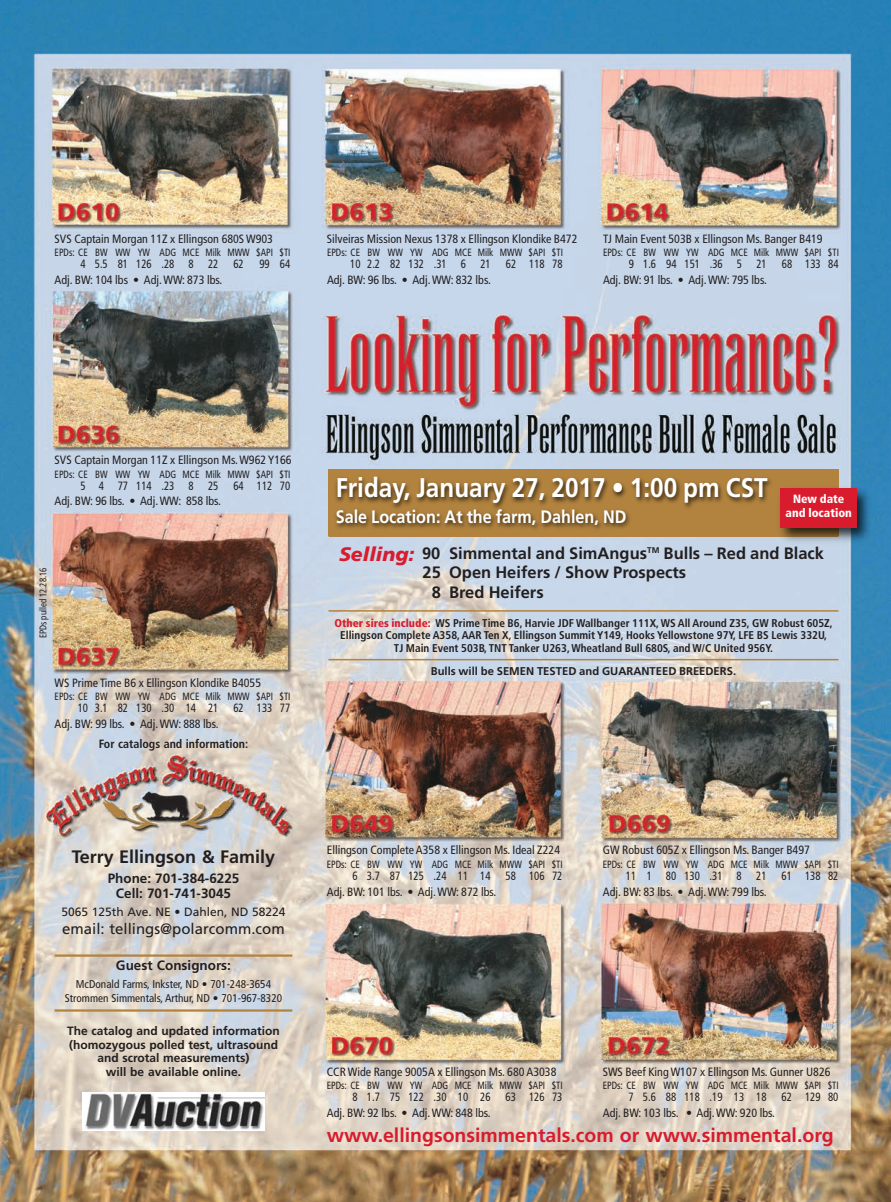
<style>
.page{position:relative;width:891px;height:1202px;background:#fff}
.page>*{position:absolute;margin:0;border:0;box-sizing:border-box;transform-origin:0 0}
.t1{font:700 27px "Frutiger";color:#fff;scale:.9 1}
.t2{font:700 19.5px "Frutiger";color:#d81c2d}
.t3{font:italic 900 19.5px "Frutiger";color:#d81c2d}
.t4{font:700 18px "Frutiger";color:#fff;scale:.9 1}
.t5{font:700 18px "Frutiger";color:#231f20}
.t6{font:700 16.5px "Frutiger";color:#231f20}
.t7{font:15px "Frutiger";color:#231f20}
.t8{font:700 13.5px/15px "Frutiger";color:#231f20;text-align:center}
.t9{font:condensed 12px "Frutiger";color:#231f20}
.t10{font:condensed 12px "Frutiger";color:#231f20;scale:.9 1}
.t11{font:700 12px/13.5px "Frutiger";color:#231f20;text-align:center}
.t12{font:12px "Frutiger";color:#231f20}
.t13{font:700 condensed 12px "Frutiger";color:#231f20}
.t14{font:900 condensed 12px/13.8px "Frutiger";color:#fff;text-align:center}
.t15{font:700 condensed 11.25px/12.8px "Frutiger";color:#231f20;text-align:center}
.t16{font:condensed 11.25px/13.5px "Frutiger";color:#231f20;text-align:center}
.t17{font:700 11.25px "Frutiger";color:#231f20}
.t18{font:condensed 10.5px "Frutiger";color:#231f20;scale:.9 1}
.t19{font:condensed 9.75px "Frutiger";color:#231f20;scale:.9 1}
.s1{font-weight:900;color:#d81c2d}
</style>
<div class="page">
<img style="left:0;top:0;width:891px;height:1202px">
<hr style="left:55px;top:954px;width:237px;height:2px;background:#b2833f">
<hr style="left:328px;top:610px;width:510px;height:1px;background:#b2833f">
<hr style="left:328px;top:659px;width:510px;height:1px;background:#b2833f">
<hr style="left:55px;top:1009px;width:237px;height:2px;background:#b2833f">
<img style="left:82px;top:1093px;width:183px;height:37px">
<img style="left:327px;top:468px;width:492px;height:82px">
<img style="left:773px;top:482px;width:103px;height:65px">
<div style="left:780px;top:488px;width:77px;height:39px;background:#d81c2d"></div>
<p class="t9" style="left:55px;top:234px;width:220px">SVS Captain Morgan 11Z x Ellingson 680S W903</p>
<p class="t18" style="left:55px;top:248px;width:264px">EPDs: CE BW WW YW ADG MCE Milk MWW $API $TI</p>
<p class="t10" style="left:80px;top:259px;width:155px">4 5.5 81 126 .28 8 22</p>
<p class="t10" style="left:233px;top:259px;width:13px">62</p>
<p class="t10" style="left:259px;top:259px;width:36px">99 64</p>
<p class="t9" style="left:55px;top:275px;width:169px">Adj. BW: 104 lbs • Adj. WW: 873 lbs.</p>
<p class="t9" style="left:327px;top:234px;width:252px">Silveiras Mission Nexus 1378 x Ellingson Klondike B472</p>
<p class="t18" style="left:327px;top:248px;width:264px">EPDs: CE BW WW YW ADG MCE Milk MWW $API $TI</p>
<p class="t10" style="left:350px;top:259px;width:158px">10 2.2 82 132 .31 6 21</p>
<p class="t10" style="left:506px;top:259px;width:65px">62 118 78</p>
<p class="t9" style="left:327px;top:275px;width:165px">Adj. BW: 96 lbs. • Adj. WW: 832 lbs.</p>
<p class="t9" style="left:603px;top:234px;width:221px">TJ Main Event 503B x Ellingson Ms. Banger B419</p>
<p class="t18" style="left:603px;top:248px;width:264px">EPDs: CE BW WW YW ADG MCE Milk MWW $API $TI</p>
<p class="t10" style="left:629px;top:259px;width:155px">9 1.6 94 151 .36 5 21</p>
<p class="t10" style="left:782px;top:259px;width:65px">68 133 84</p>
<p class="t9" style="left:603px;top:275px;width:165px">Adj. BW: 91 lbs. • Adj. WW: 795 lbs.</p>
<p class="t9" style="left:55px;top:455px;width:239px">SVS Captain Morgan 11Z x Ellingson Ms. W962 Y166</p>
<p class="t18" style="left:55px;top:470px;width:264px">EPDs: CE BW WW YW ADG MCE Milk MWW $API $TI</p>
<p class="t10" style="left:80px;top:480px;width:155px">5 4 77 114 .23 8 25</p>
<p class="t10" style="left:233px;top:480px;width:65px">64 112 70</p>
<p class="t9" style="left:55px;top:496px;width:168px">Adj. BW: 96 lbs. • Adj. WW: 858 lbs.</p>
<p class="t19" style="left:39px;top:638px;width:80px;rotate:-90deg">EPDs pulled 12.28.16</p>
<p class="t9" style="left:55px;top:677px;width:208px">WS Prime Time B6 x Ellingson Klondike B4055</p>
<p class="t18" style="left:55px;top:692px;width:264px">EPDs: CE BW WW YW ADG MCE Milk MWW $API $TI</p>
<p class="t10" style="left:78px;top:703px;width:158px">10 3.1 82 130 .30 14 21</p>
<p class="t10" style="left:233px;top:703px;width:65px">62 133 77</p>
<p class="t9" style="left:55px;top:719px;width:165px">Adj. BW: 99 lbs. • Adj. WW: 888 lbs.</p>
<p class="t13" style="left:99px;top:739px;width:151px">For catalogs and information:</p>
<h1 class="t1" style="left:336px;top:477px;width:481px">Friday, January 27, 2017 • 1:00 pm CST</h1>
<h3 class="t4" style="left:336px;top:509px;width:325px">Sale Location: At the farm, Dahlen, ND</h3>
<p class="t14" style="left:786px;top:493px;width:68px">New date and location</p>
<h3 class="t6" style="left:422px;top:546px;width:403px">90 Simmental and SimAngus<sup>TM</sup> Bulls – Red and Black</h3>
<h3 class="t6" style="left:423px;top:566px;width:265px">25 Open Heifers / Show Prospects</h3>
<h3 class="t6" style="left:432px;top:585px;width:113px">8 Bred Heifers</h3>
<p class="t15" style="left:335px;top:617px;width:500px"><span class="s1">Other sires include:</span> WS Prime Time B6, Harvie JDF Wallbanger 111X, WS All Around Z35, GW Robust 605Z,<br>Ellingson Complete A358, AAR Ten X, Ellingson Summit Y149, Hooks Yellowstone 97Y, LFE BS Lewis 332U,<br>TJ Main Event 503B, TNT Tanker U263, Wheatland Bull 680S, and W/C United 956Y.</p>
<p class="t17" style="left:431px;top:667px;width:307px">Bulls will be SEMEN TESTED and GUARANTEED BREEDERS.</p>
<h2 class="t3" style="left:339px;top:546px;width:77px">Selling:</h2>
<h3 class="t5" style="left:72px;top:850px;width:205px">Terry Ellingson &amp; Family</h3>
<p class="t8" style="left:108px;top:871px;width:133px">Phone: 701-384-6225<br>Cell: 701-741-3045</p>
<p class="t12" style="left:61px;top:907px;width:226px">5065 125th Ave. NE • Dahlen, ND 58224</p>
<p class="t7" style="left:62px;top:922px;width:224px">email: tellings@polarcomm.com</p>
<p class="t8" style="left:116px;top:959px;width:117px">Guest Consignors:</p>
<p class="t16" style="left:65px;top:978px;width:219px">McDonald Farms, Inkster, ND • 701-248-3654<br>Strommen Simmentals, Arthur, ND • 701-967-8320</p>
<p class="t11" style="left:67px;top:1025px;width:214px">The catalog and updated information (homozygous polled test, ultrasound and scrotal measurements)<br>will be available online.</p>
<p class="t9" style="left:327px;top:845px;width:235px">Ellingson Complete A358 x Ellingson Ms. Ideal Z224</p>
<p class="t18" style="left:327px;top:860px;width:264px">EPDs: CE BW WW YW ADG MCE Milk MWW $API $TI</p>
<p class="t10" style="left:353px;top:870px;width:155px">6 3.7 87 125 .24 11 14</p>
<p class="t10" style="left:506px;top:870px;width:65px">58 106 72</p>
<p class="t9" style="left:327px;top:886px;width:171px">Adj. BW: 101 lbs. • Adj. WW: 872 lbs.</p>
<p class="t9" style="left:603px;top:845px;width:209px">GW Robust 605Z x Ellingson Ms. Banger B497</p>
<p class="t18" style="left:603px;top:860px;width:264px">EPDs: CE BW WW YW ADG MCE Milk MWW $API $TI</p>
<p class="t10" style="left:626px;top:870px;width:158px">11 1 80 130 .31 8 21</p>
<p class="t10" style="left:782px;top:870px;width:65px">61 138 82</p>
<p class="t9" style="left:603px;top:886px;width:165px">Adj. BW: 83 lbs. • Adj. WW: 799 lbs.</p>
<p class="t9" style="left:327px;top:1067px;width:231px">CCR Wide Range 9005A x Ellingson Ms. 680 A3038</p>
<p class="t18" style="left:327px;top:1081px;width:264px">EPDs: CE BW WW YW ADG MCE Milk MWW $API $TI</p>
<p class="t10" style="left:353px;top:1092px;width:155px">8 1.7 75 122 .30 10 26</p>
<p class="t10" style="left:506px;top:1092px;width:65px">63 126 73</p>
<p class="t9" style="left:327px;top:1108px;width:165px">Adj. BW: 92 lbs. • Adj. WW: 848 lbs.</p>
<p class="t9" style="left:603px;top:1067px;width:229px">SWS Beef King W107 x Ellingson Ms. Gunner U826</p>
<p class="t18" style="left:603px;top:1081px;width:264px">EPDs: CE BW WW YW ADG MCE Milk MWW $API $TI</p>
<p class="t10" style="left:629px;top:1092px;width:155px">7 5.6 88 118 .19 13 18</p>
<p class="t10" style="left:782px;top:1092px;width:65px">62 129 80</p>
<p class="t9" style="left:603px;top:1108px;width:174px">Adj. BW: 103 lbs. • Adj. WW: 920 lbs.</p>
<h2 class="t2" style="left:327px;top:1127px;width:509px">www.ellingsonsimmentals.com or www.simmental.org</h2>
</div>
